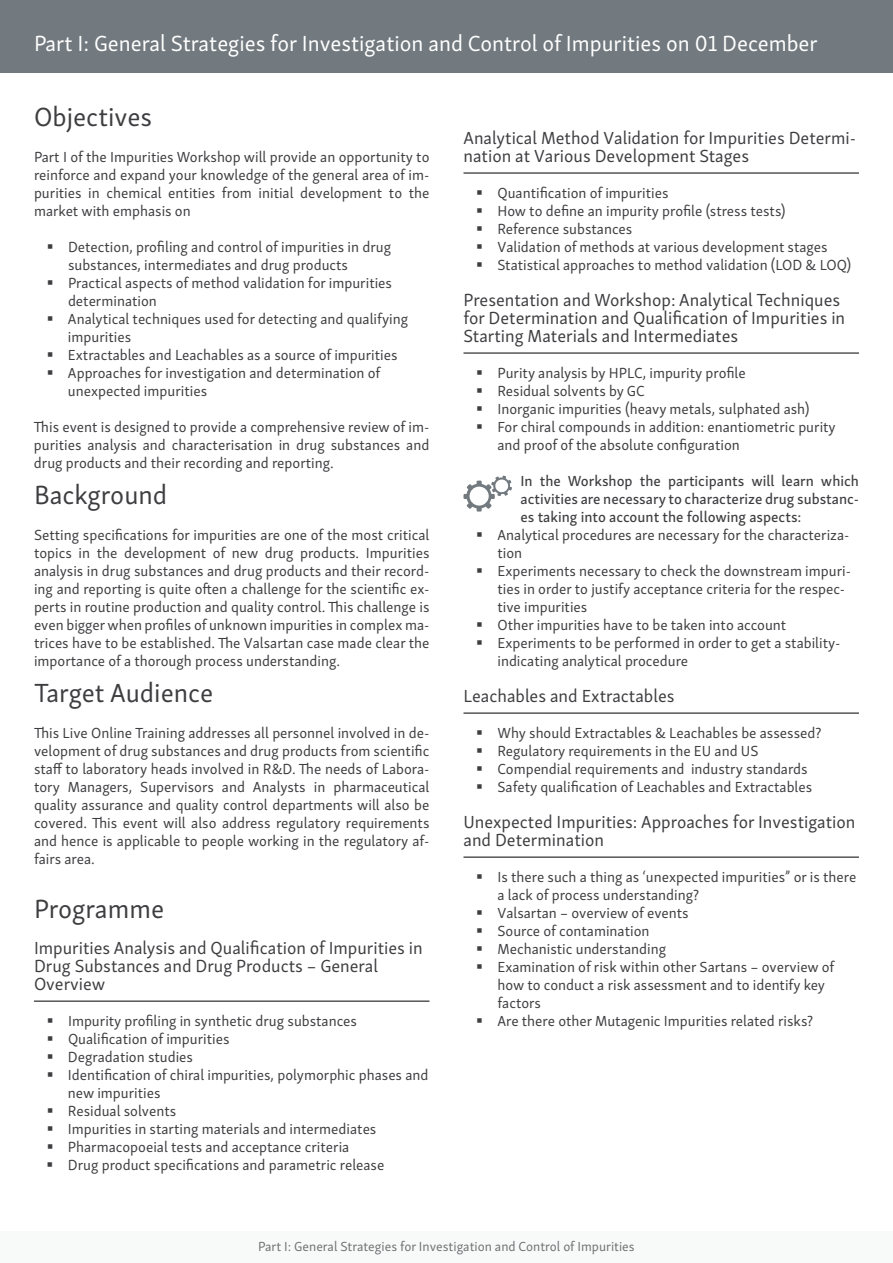
<style>
.page{position:relative;width:893px;height:1263px;background:#fff}
.page>*{position:absolute;margin:0;border:0;box-sizing:border-box;transform-origin:0 0}
.t1{font:27px "Skolar Sans Latn";color:#3e3d40}
.t2{font:22.5px "Skolar Sans Latn";color:#fff}
.t3{font:18px/18px "Skolar Sans Latn";color:#3e3d40}
.t4{font:15px/18px "Skolar Sans Latn";color:#3e3d40}
.t5{font:15px/18px "Skolar Sans Latn Me";color:#3e3d40;text-align:justify}
.t6{font:13.5px "Skolar Sans Latn";color:#707172}
</style>
<div class="page">
<div style="left:0;top:0;width:893px;height:72px;background:#727a7f"></div>
<hr style="left:34px;top:1001px;width:395px;height:1px;background:#000">
<hr style="left:463px;top:173px;width:396px;height:1px;background:#000">
<hr style="left:463px;top:353px;width:396px;height:1px;background:#000">
<hr style="left:463px;top:713px;width:396px;height:1px;background:#000">
<hr style="left:463px;top:857px;width:396px;height:1px;background:#000">
<svg style="left:463px;top:475px;width:49px;height:37px"></svg>
<div style="left:0;top:1231px;width:893px;height:32px;background:#f8f9f9"></div>
<h2 class="t2" style="left:34px;top:26px;width:785px">Part I: General Strategies for Investigation and Control of Impurities on 01 December</h2>
<h1 class="t1" style="left:34px;top:96px;width:120px">Objectives</h1>
<p class="t4" style="left:34px;top:147px;width:397px;text-align:justify">Part I of the Impurities Workshop will provide an opportunity to reinforce and expand your knowledge of the general area of im&shy;purities in chemical entities from initial development to the market with emphasis on</p>
<p class="t4" style="left:68px;top:237px;width:342px">Detection, profiling and control of impurities in drug substances, intermediates and drug products<br>Practical aspects of method validation for impurities determination<br>Analytical techniques used for detecting and qualifying impurities<br>Extractables and Leachables as a source of impurities Approaches for investigation and determination of unexpected impurities</p>
<p class="t4" style="left:34px;top:417px;width:397px;text-align:justify">This event is designed to provide a comprehensive review of im&shy;purities analysis and characterisation in drug substances and drug products and their recording and reporting.</p>
<h1 class="t1" style="left:34px;top:474px;width:135px">Background</h1>
<p class="t4" style="left:34px;top:525px;width:397px;text-align:justify">Setting specifications for impurities are one of the most critical topics in the development of new drug products. Impurities analysis in drug substances and drug products and their record&shy;ing and reporting is quite often a challenge for the scientific ex&shy;perts in routine production and quality control. This challenge is even bigger when profiles of unknown impurities in complex ma&shy;trices have to be established. The Valsartan case made clear the importance of a thorough process understanding.</p>
<h1 class="t1" style="left:34px;top:672px;width:181px">Target Audience</h1>
<p class="t4" style="left:34px;top:723px;width:397px;text-align:justify">This Live Online Training addresses all personnel involved in de&shy;velopment of drug substances and drug products from scientific staff to laboratory heads involved in R&amp;D. The needs of Labora&shy;tory Managers, Supervisors and Analysts in pharmaceutical quality assurance and quality control departments will also be covered. This event will also address regulatory requirements and hence is applicable to people working in the regulatory af&shy;fairs area.</p>
<h1 class="t1" style="left:34px;top:888px;width:132px">Programme</h1>
<p class="t3" style="left:34px;top:937px;width:390px">Impurities Analysis and Qualification of Impurities in<br>Drug Substances and Drug Products – General<br>Overview</p>
<p class="t4" style="left:68px;top:1011px;width:362px">Impurity profiling in synthetic drug substances Qualification of impurities<br>Degradation studies<br>Identification of chiral impurities, polymorphic phases and new impurities<br>Residual solvents<br>Impurities in starting materials and intermediates Pharmacopoeial tests and acceptance criteria<br>Drug product specifications and parametric release</p>
<p class="t3" style="left:463px;top:127px;width:394px">Analytical Method Validation for Impurities Determi&shy;nation at Various Development Stages</p>
<p class="t4" style="left:497px;top:183px;width:355px">Quantification of impurities<br>How to define an impurity profile (stress tests)<br>Reference substances<br>Validation of methods at various development stages Statistical approaches to method validation (LOD &amp; LOQ)</p>
<p class="t3" style="left:463px;top:289px;width:383px">Presentation and Workshop: Analytical Techniques for Determination and Qualification of Impurities in<br>Starting Materials and Intermediates</p>
<p class="t4" style="left:497px;top:363px;width:340px">Purity analysis by HPLC, impurity profile<br>Residual solvents by GC<br>Inorganic impurities (heavy metals, sulphated ash)<br>For chiral compounds in addition: enantiometric purity and proof of the absolute configuration</p>
<p class="t5" style="left:520px;top:471px;width:340px">In the Workshop the participants will learn which activities are necessary to characterize drug substanc&shy;es taking into account the following aspects:</p>
<p class="t4" style="left:497px;top:525px;width:355px">Analytical procedures are necessary for the characteriza&shy;tion<br>Experiments necessary to check the downstream impuri&shy;ties in order to justify acceptance criteria for the respec&shy;tive impurities<br>Other impurities have to be taken into account Experiments to be performed in order to get a stability&shy;indicating analytical procedure</p>
<p class="t3" style="left:463px;top:685px;width:213px">Leachables and Extractables</p>
<p class="t4" style="left:497px;top:723px;width:325px">Why should Extractables &amp; Leachables be assessed?<br>Regulatory requirements in the EU and US Compendial requirements and industry standards Safety qualification of Leachables and Extractables</p>
<p class="t3" style="left:463px;top:811px;width:393px">Unexpected Impurities: Approaches for Investigation and Determination</p>
<p class="t4" style="left:497px;top:867px;width:360px">Is there such a thing as ‘unexpected impurities” or is there a lack of process understanding?<br>Valsartan – overview of events<br>Source of contamination<br>Mechanistic understanding<br>Examination of risk within other Sartans – overview of how to conduct a risk assessment and to identify key factors<br>Are there other Mutagenic Impurities related risks?</p>
<p class="t6" style="left:258px;top:1236px;width:378px">Part I: General Strategies for Investigation and Control of Impurities</p>
</div>
